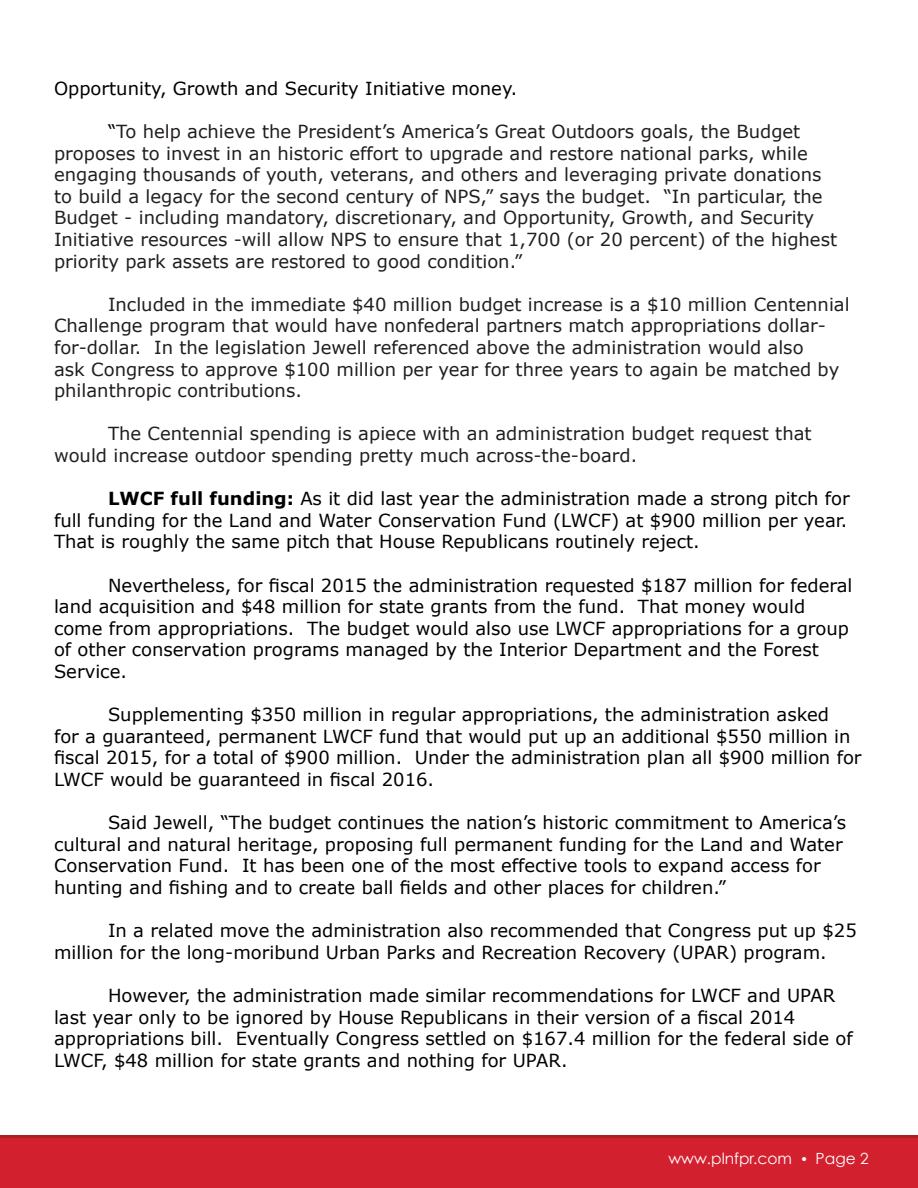
<style>
.page{position:relative;width:918px;height:1188px;background:#fff}
.page>*{position:absolute;margin:0;border:0;box-sizing:border-box;transform-origin:0 0}
.t1{font:18px/21.6px "Verdana";color:#000}
.t2{font:18px/21.6px "Verdana";color:#221e1f}
.t3{font:15.45px "Century Gothic";color:#fff}
.s1{color:#000}
.s2{font-weight:700}
.s3{font-size:13.5px}
</style>
<div class="page">
<div style="left:0;top:1135px;width:918px;height:49px;background:linear-gradient(to right,#ac1f23,#ac1f23)"></div>
<div style="left:1px;top:1139px;width:917px;height:49px;background:#d3202e"></div>
<p class="t1" style="left:54px;top:77px;width:465px">Opportunity, Growth and Security Initiative money.</p>
<p class="t2" style="left:54px;top:120px;width:785px;text-indent:54px"><span class="s1">“</span>To help achieve the President’s America’s Great Outdoors goals, the Budget proposes to invest in an historic effort to upgrade and restore national parks, while engaging thousands of youth, veterans, and others and leveraging private donations to build a legacy for the second century of NPS,” says the budget. “In particular, the Budget - including mandatory, discretionary, and Opportunity, Growth, and Security Initiative resources -will allow NPS to ensure that 1,700 (or 20 percent) of the highest priority park assets are restored to good condition.”</p>
<p class="t2" style="left:54px;top:293px;width:797px;text-indent:54px">Included in the immediate $40 million budget increase is a $10 million Centennial Challenge program that would have nonfederal partners match appropriations dollar&shy;for-dollar. In the legislation Jewell referenced above the administration would also<br>ask Congress to approve $100 million per year for three years to again be matched by philanthropic contributions.</p>
<p class="t2" style="left:54px;top:423px;width:759px;text-indent:54px">The Centennial spending is apiece with an administration budget request that would increase outdoor spending pretty much across-the-board.</p>
<p class="t1" style="left:54px;top:488px;width:797px;text-indent:54px"><span class="s2">LWCF full funding:</span> As it did last year the administration made a strong pitch for full funding for the Land and Water Conservation Fund (LWCF) at $900 million per year.<br>That is roughly the same pitch that House Republicans routinely reject.</p>
<p class="t1" style="left:54px;top:574px;width:800px;text-indent:54px">Nevertheless, for fiscal 2015 the administration requested $187 million for federal land acquisition and $48 million for state grants from the fund. That money would come from appropriations. The budget would also use LWCF appropriations for a group of other conservation programs managed by the Interior Department and the Forest Service.</p>
<p class="t1" style="left:54px;top:704px;width:809px;text-indent:54px">Supplementing $350 million in regular appropriations, the administration asked<br>for a guaranteed, permanent LWCF fund that would put up an additional $550 million in fiscal 2015, for a total of $900 million. Under the administration plan all $900 million for LWCF would be guaranteed in fiscal 2016.</p>
<p class="t1" style="left:54px;top:812px;width:794px;text-indent:54px">Said Jewell, “The budget continues the nation’s historic commitment to America’s cultural and natural heritage, proposing full permanent funding for the Land and Water Conservation Fund. It has been one of the most effective tools to expand access for hunting and fishing and to create ball fields and other places for children.”</p>
<p class="t1" style="left:54px;top:920px;width:804px;text-indent:54px">In a related move the administration also recommended that Congress put up $25 million for the long-moribund Urban Parks and Recreation Recovery (UPAR) program.</p>
<p class="t1" style="left:54px;top:984px;width:800px;text-indent:54px">However, the administration made similar recommendations for LWCF and UPAR last year only to be ignored by House Republicans in their version of a fiscal 2014 appropriations bill. Eventually Congress settled on $167.4 million for the federal side of LWCF, $48 million for state grants and nothing for UPAR.</p>
<p class="t3" style="left:668px;top:1149px;width:202px">www.plnfpr.com <span class="s3">•</span> Page 2</p>
</div>
